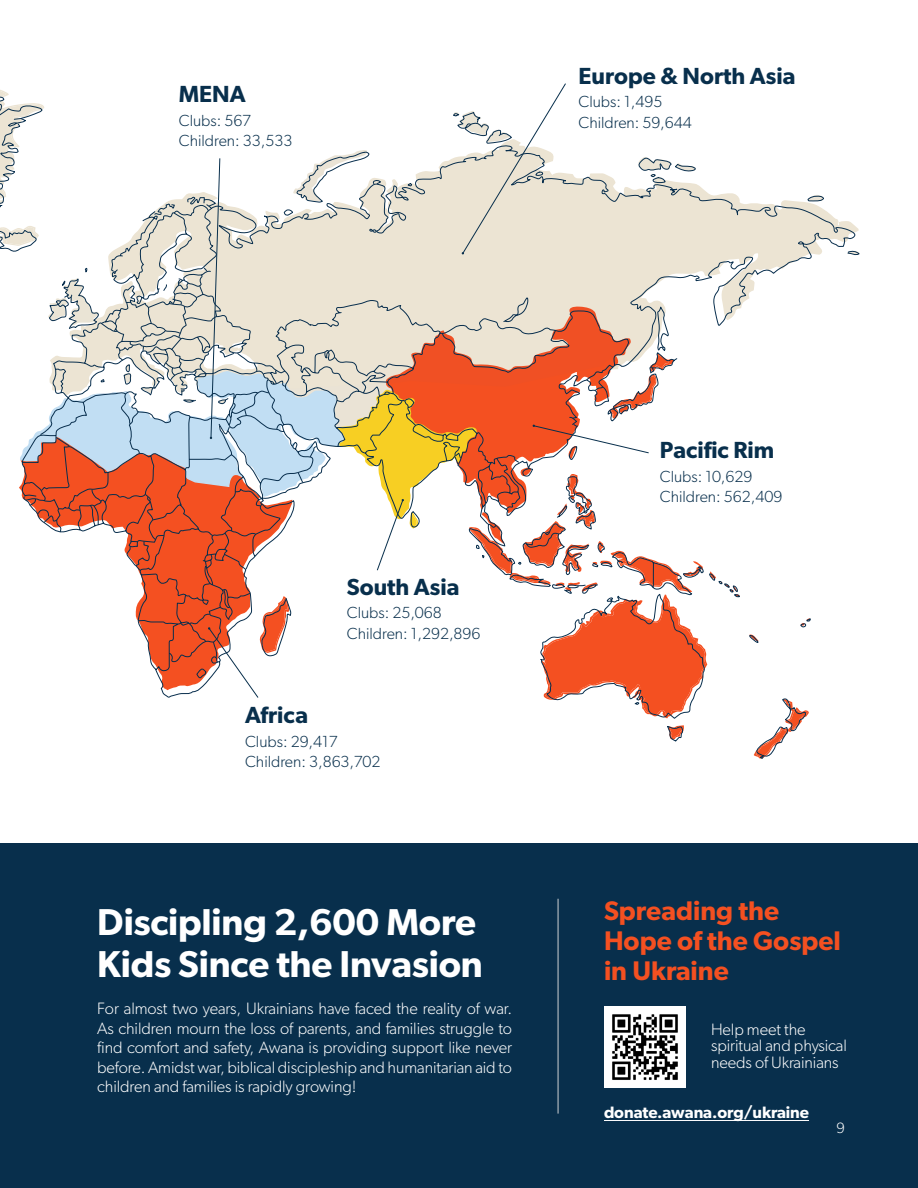
<style>
.page{position:relative;width:918px;height:1188px;background:#fff}
.page>*{position:absolute;margin:0;border:0;box-sizing:border-box;transform-origin:0 0}
.Body_Copy{font:600 37.5px/42px "Gibson";letter-spacing:-.005em;color:#fff}
.Body_Copy-2{font:600 27px/30px "Gibson";color:#f45021}
.t1{font:600 23.4px "Gibson";color:#082f4c}
.Body_Copy-3{font:300 16.5px/19.5px "Gibson";letter-spacing:-.005em;color:#fff;text-align:justify}
.Body_Copy-4{font:600 16.5px "Gibson";letter-spacing:-.005em;color:#fff}
.t2{font:300 16.05px "Gibson";color:#082f4c}
.t3{font:300 15px "Gibson";color:#fff}
</style>
<div class="page">
<div style="left:0;top:843px;width:918px;height:345px;background:#082f4c"></div>
<svg style="left:740px;top:197px;width:71px;height:562px"></svg>
<svg style="left:749px;top:634px;width:10px;height:9px"></svg>
<svg style="left:0;top:90px;width:740px;height:628px"></svg>
<svg style="left:470px;top:83px;width:270px;height:68px"></svg>
<hr style="left:604px;top:1120px;width:205px;height:1px;background:#fff">
<hr style="left:558px;top:899px;width:1px;height:215px;background:#cdd0d2">
<img style="left:604px;top:1006px;width:81px;height:81px">
<p class="t1" style="left:179px;top:80px;width:68px">MENA</p>
<p class="t2" style="left:179px;top:110px;width:74px">Clubs: 567</p>
<p class="t2" style="left:179px;top:131px;width:115px">Children: 33,533</p>
<p class="t1" style="left:578px;top:62px;width:218px">Europe &amp; North Asia</p>
<p class="t2" style="left:578px;top:92px;width:85px">Clubs: 1,495</p>
<p class="t2" style="left:578px;top:113px;width:115px">Children: 59,644</p>
<p class="t1" style="left:347px;top:573px;width:114px">South Asia</p>
<p class="t2" style="left:347px;top:603px;width:96px">Clubs: 25,068</p>
<p class="t2" style="left:347px;top:623px;width:135px">Children: 1,292,896</p>
<p class="t1" style="left:245px;top:701px;width:64px">Africa</p>
<p class="t2" style="left:245px;top:731px;width:94px">Clubs: 29,417</p>
<p class="t2" style="left:245px;top:752px;width:137px">Children: 3,863,702</p>
<p class="Body_Copy" style="left:97px;top:900px;width:387px">Discipling 2,600 More<br>Kids Since the Invasion</p>
<p class="Body_Copy-3" style="left:97px;top:999px;width:416px">For almost two years, Ukrainians have faced the reality of war.<br>As children mourn the loss of parents, and families struggle to find comfort and safety, Awana is providing support like never before. Amidst war, biblical discipleship and humanitarian aid to children and families is rapidly growing!</p>
<p class="t1" style="left:660px;top:436px;width:116px">Pacific Rim</p>
<p class="t2" style="left:660px;top:466px;width:94px">Clubs: 10,629</p>
<p class="t2" style="left:660px;top:487px;width:124px">Children: 562,409</p>
<p class="Body_Copy-2" style="left:604px;top:895px;width:238px">Spreading the<br>Hope of the Gospel in Ukraine</p>
<p class="Body_Copy-3" style="left:711px;top:1021px;width:137px;line-height:16.5px;text-align:left">Help meet the spiritual and physical needs of Ukrainians</p>
<p class="Body_Copy-4" style="left:604px;top:1103px;width:207px">donate.awana.org/ukraine</p>
<p class="t3" style="left:836px;top:1119px;width:10px">9</p>
</div>
